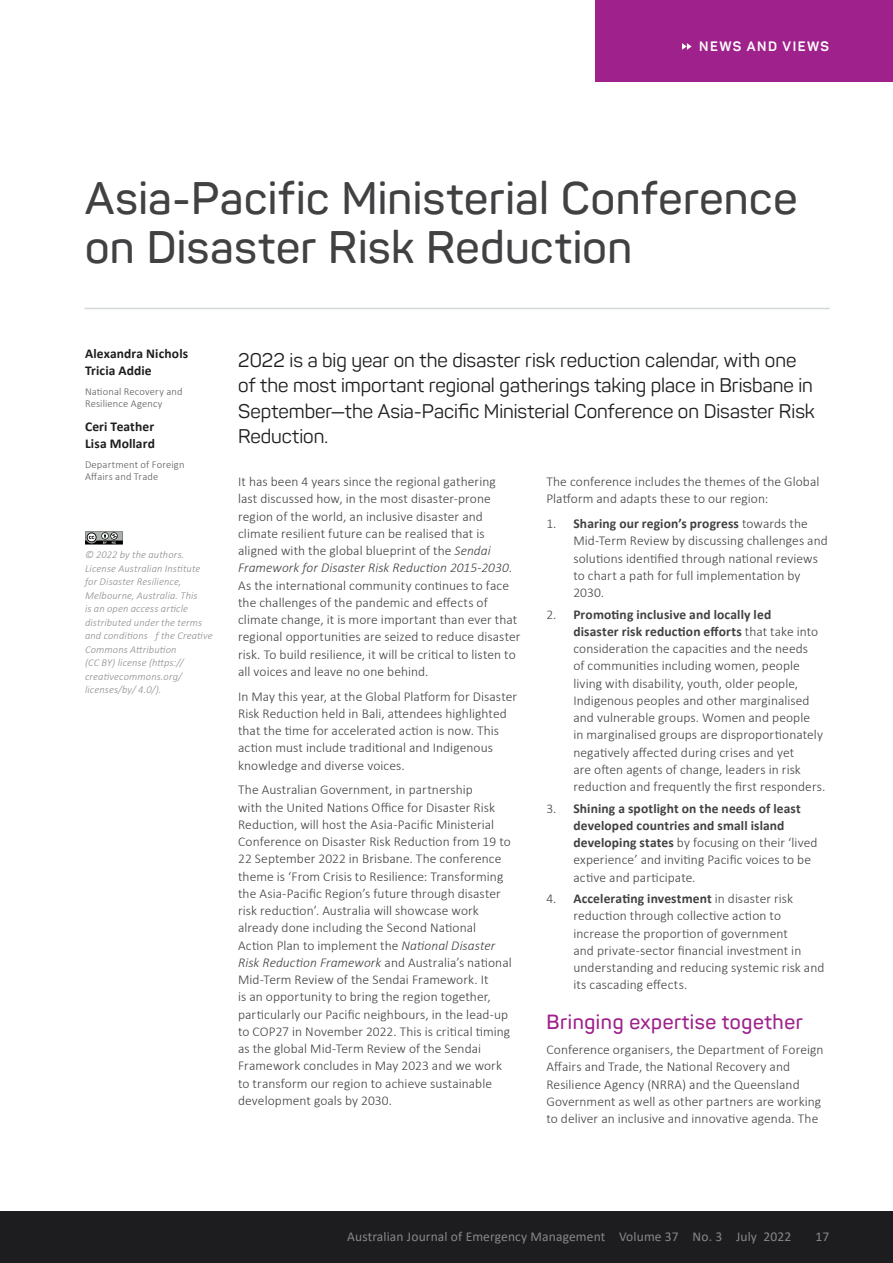
<style>
.page{position:relative;width:893px;height:1263px;background:#fff}
.page>*{position:absolute;margin:0;border:0;box-sizing:border-box;transform-origin:0 0}
.Heading_1_-_N_V{font:600 45px/49.5px "Panton";letter-spacing:.01em;color:#414042}
.Heading_2_-_N_V{font:600 20.25px "Panton";letter-spacing:.03em;color:#9f218b}
.Text_-_NormalFirstPa{font:19.5px/25.5px "Panton";color:#1d1d1f}
.Body{font:300 13.5px/17.2px "Calibri";letter-spacing:.005em;color:#414042}
.Bullet_numbered{font:300 13.5px/17.2px "Calibri";letter-spacing:.005em;color:#414042}
.t1{font:13.5px "Calibri";letter-spacing:.01em;color:#868788}
.Byline{font:700 13.5px "Calibri";letter-spacing:.01em;color:#1d1d1f}
.t2{font:700 13.5px "Panton";letter-spacing:.11em;color:#fff}
.Submitted{font:italic 300 10.5px/13.5px "Calibri";letter-spacing:.01em;color:#8a8c8e}
.Footnote{font:300 10.5px/12px "Calibri";letter-spacing:.015em;color:#58595b}
.s1{font-style:italic}
.s2{font-weight:700}
</style>
<div class="page">
<div style="left:0;top:1212px;width:893px;height:51px;background:#1d1d1f"></div>
<div style="left:596px;top:0;width:297px;height:81px;background:#9f218b"></div>
<svg style="left:682px;top:43px;width:10px;height:7px"></svg>
<hr style="left:85px;top:308px;width:744px;height:1px;background:#d2d8d6">
<svg style="left:85px;top:531px;width:38px;height:14px"></svg>
<p class="t2" style="left:699px;top:38px;width:131px">NEWS AND VIEWS</p>
<h1 class="Heading_1_-_N_V" style="left:85px;top:173px;width:714px">Asia-Pacific Ministerial Conference on Disaster Risk Reduction</h1>
<p class="Byline" style="left:85px;top:344px;width:105px">Alexandra Nichols</p>
<p class="Byline" style="left:85px;top:361px;width:68px">Tricia Addie</p>
<p class="Footnote" style="left:85px;top:386px;width:99px">National Recovery and<br>Resilience Agency</p>
<p class="Byline" style="left:85px;top:417px;width:71px">Ceri Teather</p>
<p class="Byline" style="left:85px;top:434px;width:71px">Lisa Mollard</p>
<p class="Footnote" style="left:85px;top:459px;width:101px">Department of Foreign<br>Affairs and Trade</p>
<p class="Submitted" style="left:85px;top:548px;width:129px">© 2022 by the authors.<br>License Australian Institute for Disaster Resilience,<br>Melbourne, Australia. This<br>is an open access article distributed under the terms and conditions f the Creative<br>Commons Attribution<br>(CC BY) license (https:// creativecommons.org/ licenses/by/ 4.0/).</p>
<p class="Text_-_NormalFirstPa" style="left:238px;top:347px;width:578px">2022 is a big year on the disaster risk reduction calendar, with one of the most important regional gatherings taking place in Brisbane in September—the Asia-Pacific Ministerial Conference on Disaster Risk Reduction.</p>
<p class="Body" style="left:238px;top:473px;width:284px">It has been 4 years since the regional gathering<br>last discussed how, in the most disaster-prone region of the world, an inclusive disaster and climate resilient future can be realised that is aligned with the global blueprint of the <span class="s1">Sendai Framework for Disaster Risk Reduction 2015-2030</span>.<br>As the international community continues to face the challenges of the pandemic and effects of climate change, it is more important than ever that regional opportunities are seized to reduce disaster risk. To build resilience, it will be critical to listen to all voices and leave no one behind.</p>
<p class="Body" style="left:238px;top:687px;width:281px">In May this year, at the Global Platform for Disaster Risk Reduction held in Bali, attendees highlighted that the time for accelerated action is now. This action must include traditional and Indigenous knowledge and diverse voices.</p>
<p class="Body" style="left:238px;top:781px;width:275px">The Australian Government, in partnership<br>with the United Nations Office for Disaster Risk Reduction, will host the Asia-Pacific Ministerial Conference on Disaster Risk Reduction from 19 to 22 September 2022 in Brisbane. The conference theme is ‘From Crisis to Resilience: Transforming the Asia-Pacific Region’s future through disaster risk reduction’. Australia will showcase work already done including the Second National Action Plan to implement the <span class="s1">National Disaster Risk Reduction Framework</span> and Australia’s national Mid-Term Review of the Sendai Framework. It<br>is an opportunity to bring the region together, particularly our Pacific neighbours, in the lead-up to COP27 in November 2022. This is critical timing as the global Mid-Term Review of the Sendai Framework concludes in May 2023 and we work to transform our region to achieve sustainable development goals by 2030.</p>
<p class="Body" style="left:546px;top:473px;width:274px">The conference includes the themes of the Global<br>Platform and adapts these to our region:</p>
<p class="Bullet_numbered" style="left:573px;top:515px;width:256px;text-indent:-27px">1. <span class="s2">Sharing our region’s progress</span> towards the Mid-Term Review by discussing challenges and solutions identified through national reviews to chart a path for full implementation by 2030.</p>
<p class="Bullet_numbered" style="left:573px;top:605px;width:254px;text-indent:-27px">2. <span class="s2">Promoting inclusive and locally led<br>disaster risk reduction efforts</span> that take into consideration the capacities and the needs<br>of communities including women, people living with disability, youth, older people, Indigenous peoples and other marginalised and vulnerable groups. Women and people<br>in marginalised groups are disproportionately negatively affected during crises and yet<br>are often agents of change, leaders in risk reduction and frequently the first responders.</p>
<p class="Bullet_numbered" style="left:573px;top:799px;width:246px;text-indent:-27px">3. <span class="s2">Shining a spotlight on the needs of least developed countries and small island developing states</span> by focusing on their ‘lived experience’ and inviting Pacific voices to be active and participate.</p>
<p class="Bullet_numbered" style="left:573px;top:890px;width:253px;text-indent:-27px">4. <span class="s2">Accelerating investment</span> in disaster risk reduction through collective action to increase the proportion of government<br>and private-sector financial investment in understanding and reducing systemic risk and its cascading effects.</p>
<h2 class="Heading_2_-_N_V" style="left:546px;top:1010px;width:258px">Bringing expertise together</h2>
<p class="Body" style="left:546px;top:1041px;width:279px">Conference organisers, the Department of Foreign Affairs and Trade, the National Recovery and Resilience Agency (NRRA) and the Queensland Government as well as other partners are working to deliver an inclusive and innovative agenda. The</p>
<p class="t1" style="left:347px;top:1227px;width:446px">Australian Journal of Emergency Management Volume 37 No. 3 July 2022</p>
<p class="t1" style="left:815px;top:1227px;width:15px">17</p>
</div>
